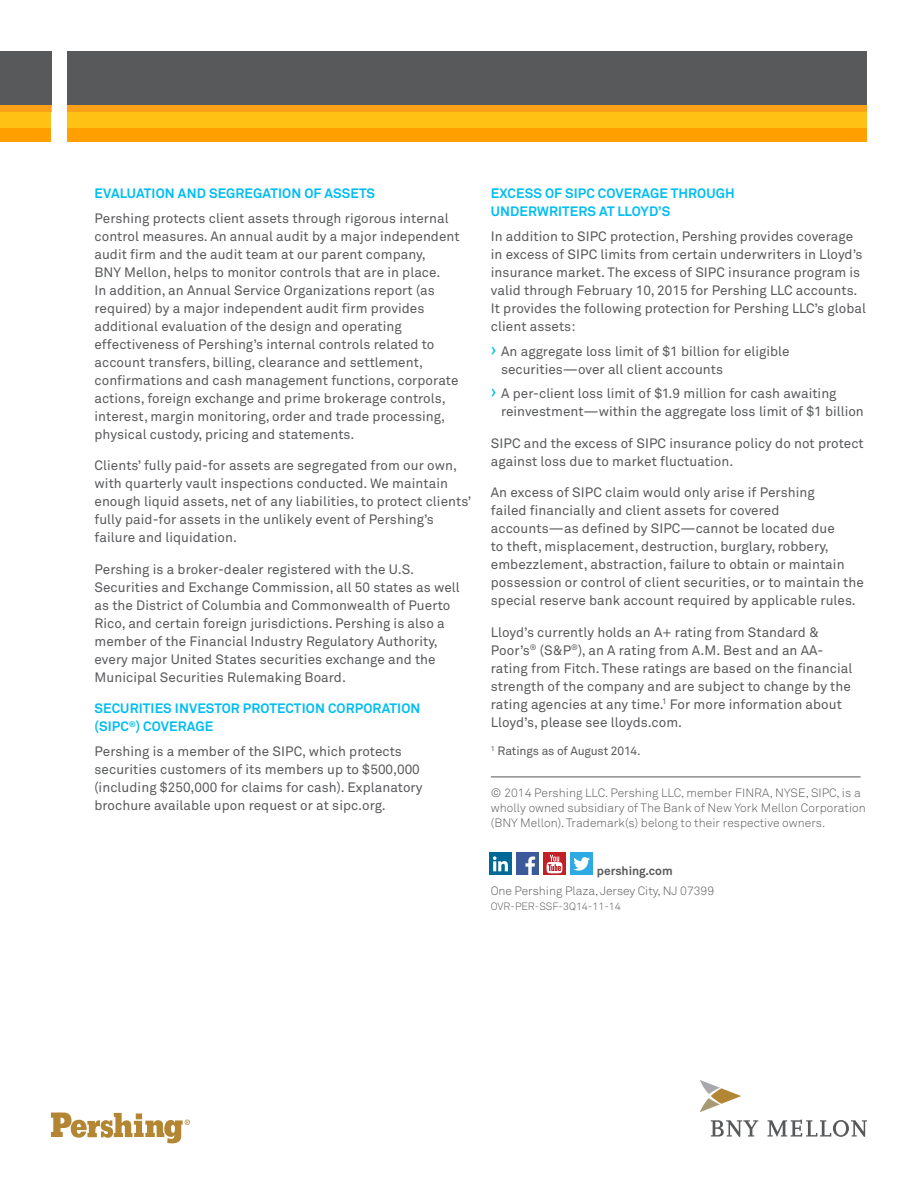
<style>
.page{position:relative;width:918px;height:1188px;background:#fff}
.page>*{position:absolute;margin:0;border:0;box-sizing:border-box;transform-origin:0 0}
.t1{font:13.5px/18px "Akkurat Pro";letter-spacing:.005em;color:#58595b}
.t2{font:700 13.5px/18.1px "Akkurat Pro";letter-spacing:.01em;color:#00bdf2}
.t3{font:12px/15px "Akkurat Light Pro";letter-spacing:.005em;color:#58595b}
.t4{font:12px "Akkurat Pro";letter-spacing:-.01em;color:#58595b}
.t5{font:700 12px "Akkurat Pro";color:#58595b}
.t6{font:10.5px "Akkurat Light Pro";color:#58595b}
.s1{font-size:18px;color:#00bdf2}
</style>
<div class="page">
<hr style="left:491px;top:777px;width:370px;height:1px;background:#58595b">
<svg style="left:51px;top:1113px;width:139px;height:30px"></svg>
<div style="left:489px;top:853px;width:23px;height:22px;background:#006998"></div>
<svg style="left:493px;top:856px;width:15px;height:15px"></svg>
<div style="left:516px;top:853px;width:23px;height:22px;background:#3c5a99"></div>
<svg style="left:525px;top:857px;width:10px;height:18px"></svg>
<svg style="left:543px;top:853px;width:23px;height:22px"></svg>
<svg style="left:547px;top:855px;width:15px;height:18px"></svg>
<div style="left:570px;top:853px;width:23px;height:22px;background:#2caae1"></div>
<svg style="left:573px;top:857px;width:17px;height:14px"></svg>
<div style="left:68px;top:51px;width:799px;height:54px;background:#58595b"></div>
<svg style="left:68px;top:112px;width:799px;height:30px;background:#ffb10a"></svg>
<div style="left:68px;top:105px;width:799px;height:7px;background:#fca018"></div>
<svg style="left:0;top:112px;width:51px;height:30px;background:#ffb10a"></svg>
<div style="left:0;top:105px;width:51px;height:7px;background:#fca018"></div>
<div style="left:0;top:51px;width:51px;height:54px;background:#58595b"></div>
<svg style="left:711px;top:1120px;width:156px;height:17px"></svg>
<svg style="left:700px;top:1080px;width:41px;height:32px"></svg>
<p class="t2" style="left:94px;top:184px;width:240px">EVALUATION AND SEGREGATION OF ASS</p>
<p class="t2" style="left:351px;top:184px;width:25px">ETS</p>
<p class="t1" style="left:94px;top:210px;width:367px">Pershing protects client assets through rigorous internal control measures. An annual audit by a major independent audit firm and the audit team at our parent company,<br>BNY Mellon, helps to monitor controls that are in place.<br>In addition, an Annual Service Organizations report (as required) by a major independent audit firm provides additional evaluation of the design and operating effectiveness of Pershing’s internal controls related to account transfers, billing, clearance and settlement, confirmations and cash management functions, corporate actions, foreign exchange and prime brokerage controls, interest, margin monitoring, order and trade processing, physical custody, pricing and statements.</p>
<p class="t1" style="left:94px;top:457px;width:378px">Clients’ fully paid-for assets are segregated from our own, with quarterly vault inspections conducted. We maintain enough liquid assets, net of any liabilities, to protect clients’ fully paid-for assets in the unlikely event of Pershing’s failure and liquidation.</p>
<p class="t1" style="left:94px;top:560px;width:367px">Pershing is a broker-dealer registered with the U.S.<br>Securities and Exchange Commission, all 50 states as well as the District of Columbia and Commonwealth of Puerto Rico, and certain foreign jurisdictions. Pershing is also a member of the Financial Industry Regulatory Authority, every major United States securities exchange and the Municipal Securities Rulemaking Board.</p>
<p class="t2" style="left:94px;top:700px;width:327px">SECURITIES I NVESTOR PROTECTION CO RPORATION (SIPC<sup>®</sup>) COVERAGE</p>
<p class="t1" style="left:95px;top:743px;width:330px">Pershing is a member of the SIPC, which protects securities customers of its members up to $500,000 (including $250,000 for claims for cash). Explanatory brochure available upon request or at sipc.org.</p>
<p class="t2" style="left:491px;top:184px;width:245px;text-indent:107px">COVERAGE THROUGH<br>UNDERWRITERS AT LLOYD’S</p>
<p class="t1" style="left:491px;top:228px;width:377px">In addition to SIPC protection, Pershing provides coverage in excess of SIPC limits from certain underwriters in Lloyd’s insurance market. The excess of SIPC insurance program is valid through February 10, 2015 for Pershing LLC accounts.<br>It provides the following protection for Pershing LLC’s global client assets:</p>
<p class="t1" style="left:501px;top:342px;width:290px;text-indent:-10px"><span class="s1">›</span> An aggregate loss limit of $1 billion for eligible securities—over all client accounts</p>
<p class="t1" style="left:501px;top:385px;width:364px;text-indent:-10px"><span class="s1">›</span> A per-client loss limit of $1.9 million for cash awaiting reinvestment—within the aggregate loss limit of $1 billion</p>
<p class="t1" style="left:491px;top:435px;width:374px">SIPC and the excess of SIPC insurance policy do not protect against loss due to market fluctuation.</p>
<p class="t1" style="left:491px;top:484px;width:375px">An excess of SIPC claim would only arise if Pershing<br>failed financially and client assets for covered accounts—as defined by SIPC—cannot be located due<br>to theft, misplacement, destruction, burglary, robbery, embezzlement, abstraction, failure to obtain or maintain possession or control of client securities, or to maintain the special reserve bank account required by applicable rules.</p>
<p class="t1" style="left:491px;top:623px;width:363px">Lloyd’s currently holds an A+ rating from Standard &amp; Poor’s<sup>®</sup> (S&amp;P<sup>®</sup>), an A rating from A.M. Best and an AA&shy;rating from Fitch. These ratings are based on the financial strength of the company and are subject to change by the rating agencies at any time.<sup>1</sup> For more information about Lloyd’s, please see lloyds.com.</p>
<p class="t4" style="left:491px;top:744px;width:151px"><sup>1</sup> Ratings as of August 2014.</p>
<p class="t3" style="left:491px;top:786px;width:252px">© 2014 Pershing LLC. Pershing LLC, member FINRA</p>
<p class="t2" style="left:491px;top:184px;width:91px">EXCESS OF SIPC</p>
<p class="t3" style="left:491px;top:786px;width:377px;text-indent:279px">, NYSE , SI PC, is a wholly owned subsidiary of The Bank of New York Mellon Corporation (BNY Mellon). Trademark(s) belong to their respective owners.</p>
<p class="t5" style="left:597px;top:864px;width:77px">PERSHING.COM</p>
<p class="t3" style="left:491px;top:884px;width:225px">One Pershing Plaza, Jersey City, NJ 07399</p>
<p class="t6" style="left:491px;top:900px;width:132px">OVR-PER-SSF-3Q14-11-14</p>
</div>
